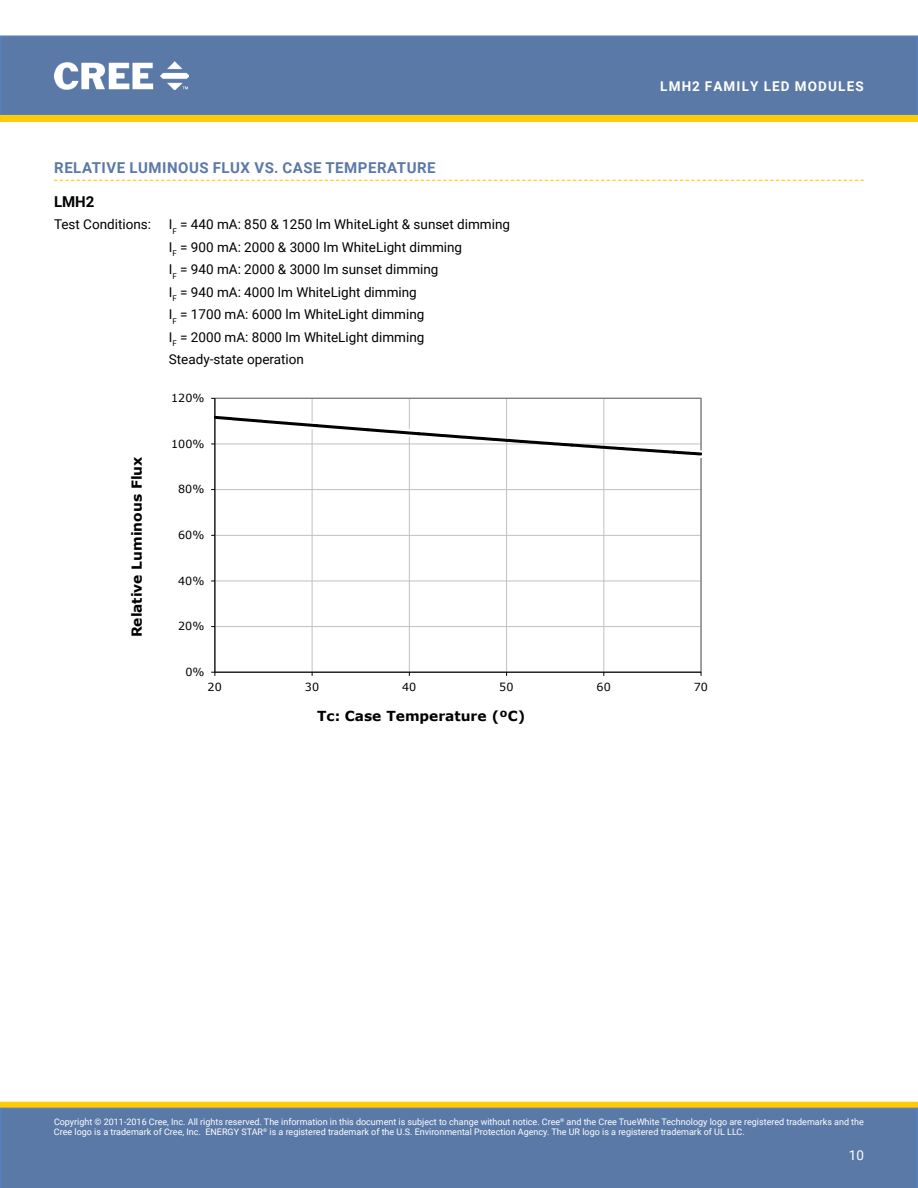
<style>
.page{position:relative;width:918px;height:1188px;background:#fff}
.page>*{position:absolute;margin:0;border:0;box-sizing:border-box;transform-origin:0 0}
.t1{font:700 15px "Roboto";letter-spacing:.035em;color:#5b79a7}
.t2{font:700 15px "Roboto";color:#000}
.t3{font:700 13.8px "Verdana";color:#000}
.t4{font:13.5px/22.5px "Roboto";color:#000}
.t5{font:700 13.5px "Roboto";letter-spacing:.085em;color:#fff}
.t6{font:13.5px "Roboto";color:#fff}
.t7{font:11.25px "Verdana";color:#000}
.t8{font:11.1px "Verdana";letter-spacing:.005em;color:#000}
.t9{font:9px/10.8px "Roboto";color:#fff}
</style>
<div class="page">
<div style="left:0;top:35px;width:918px;height:80px;background:#5b79a7"></div>
<img style="left:55px;top:62px;width:134px;height:28px">
<div style="left:1px;top:1102px;width:916px;height:6px;background:#ffcb05"></div>
<div style="left:0;top:1102px;width:918px;height:6px;border:1px solid #fdca0b"></div>
<div style="left:0;top:1108px;width:918px;height:80px;background:#5b79a7"></div>
<svg style="left:0;top:115px;width:918px;height:7px;background:#fdca09"></svg>
<svg style="left:54px;top:180px;width:810px;height:1px"></svg>
<hr style="left:215px;top:626px;width:486px;height:1px;background:#c0c0c0">
<hr style="left:215px;top:581px;width:486px;height:1px;background:#c0c0c0">
<hr style="left:215px;top:535px;width:486px;height:1px;background:#c0c0c0">
<hr style="left:215px;top:489px;width:486px;height:1px;background:#c0c0c0">
<hr style="left:312px;top:398px;width:1px;height:274px;background:#c0c0c0">
<hr style="left:409px;top:398px;width:1px;height:274px;background:#c0c0c0">
<hr style="left:506px;top:398px;width:1px;height:274px;background:#c0c0c0">
<hr style="left:604px;top:398px;width:1px;height:274px;background:#c0c0c0">
<hr style="left:215px;top:398px;width:1px;height:274px;background:#000">
<hr style="left:215px;top:672px;width:486px;height:1px;background:#000">
<svg style="left:211px;top:414px;width:491px;height:44px"></svg>
<h1 class="t1" style="left:54px;top:157px;width:10px">REL</h1>
<h1 class="t1" style="left:82px;top:157px;width:255px">ATIVE LUMINOUS FLUX VS. CASE TEMPE</h1>
<h1 class="t1" style="left:377px;top:157px;width:59px">RATURE</h1>
<h1 class="t2" style="left:54px;top:191px;width:42px">LMH2</h1>
<h3 class="t4" style="left:54px;top:213px;width:99px">Test Conditions:</h3>
<p class="t4" style="left:169px;top:213px;width:343px">I<sub>F</sub> = 440 mA: 850 &amp; 1250 lm WhiteLight &amp; sunset dimming I<sub>F</sub> = 900 mA: 2000 &amp; 3000 lm WhiteLight dimming<br>I<sub>F</sub> = 940 mA: 2000 &amp; 3000 lm sunset dimming<br>I<sub>F</sub> = 940 mA: 4000 lm WhiteLight dimming<br>I<sub>F</sub> = 1700 mA: 6000 lm WhiteLight dimming<br>I<sub>F</sub> = 2000 mA: 8000 lm WhiteLight dimming<br>Steady‑state operation</p>
<p class="t8" style="left:171px;top:391px;width:35px">120%</p>
<h2 class="t3" style="left:127px;top:637px;width:183px;rotate:-90deg">Relative Luminous Flux</h2>
<p class="t8" style="left:171px;top:436px;width:35px">100%</p>
<p class="t8" style="left:178px;top:482px;width:28px">80%</p>
<p class="t8" style="left:178px;top:527px;width:28px">60%</p>
<p class="t7" style="left:178px;top:573px;width:28px">40%</p>
<p class="t8" style="left:178px;top:619px;width:28px">20%</p>
<p class="t8" style="left:185px;top:664px;width:21px">0%</p>
<h3 class="t5" style="left:660px;top:77px;width:205px">LMH2 FAMILY LED MODULES</h3>
<p class="t8" style="left:208px;top:679px;width:16px">20</p>
<p class="t8" style="left:305px;top:679px;width:16px">30</p>
<p class="t8" style="left:402px;top:679px;width:16px">40</p>
<p class="t8" style="left:499px;top:679px;width:16px">50</p>
<p class="t8" style="left:597px;top:679px;width:16px">60</p>
<p class="t8" style="left:694px;top:679px;width:16px">70</p>
<h2 class="t3" style="left:317px;top:707px;width:210px">Tc: Case Temperature (ºC)</h2>
<p class="t9" style="left:54px;top:1116px;width:811px">Copyright © 2011-2016 Cree, Inc. All rights reserved. The information in this document is subject to change without notice. Cree<sup>®</sup> and the Cree TrueWhite Technology logo are registered trademarks and the<br>Cree logo is a trademark of Cree, Inc. ENERGY STAR<sup>®</sup> is a registered trademark of the U.S. Environmental Protection Agency. The UR logo is a registered trademark of UL LLC.</p>
<h3 class="t6" style="left:849px;top:1145px;width:17px">10</h3>
</div>
